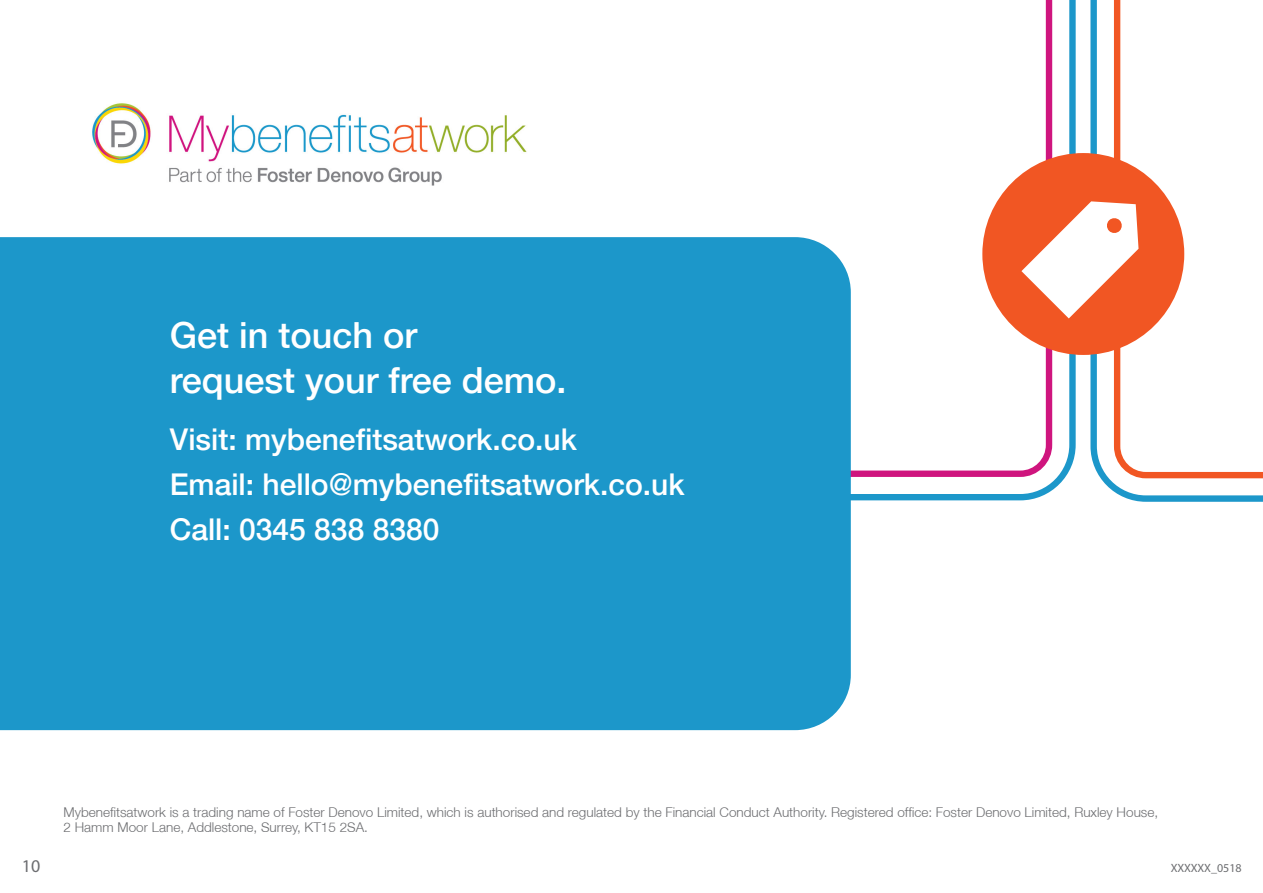
<style>
.page{position:relative;width:1263px;height:893px;background:#fff}
.page>*{position:absolute;margin:0;border:0;box-sizing:border-box;transform-origin:0 0}
.t1{font:500 36px "Helvetica Neue LT";color:#fff}
.t2{font:500 30px "Helvetica Neue LT";color:#fff}
.t3{font:18px "Myriad Pro";color:#6c6d70}
.t4{font:300 13.5px/15px "Helvetica Neue LT";color:#6c6d70}
.FD_Body_Copy{font:12px "Myriad Pro";letter-spacing:-.015em;color:#6c6d70}
</style>
<div class="page">
<svg style="left:854px;top:0;width:222px;height:501px"></svg>
<svg style="left:854px;top:0;width:201px;height:480px"></svg>
<svg style="left:1090px;top:0;width:173px;height:502px"></svg>
<svg style="left:1111px;top:0;width:152px;height:481px"></svg>
<div style="left:0;top:237px;width:854px;height:494px;background:#1c97ca"></div>
<div style="left:982px;top:153px;width:202px;height:202px;background:#f15623;border-radius:50%"></div>
<svg style="left:1021px;top:201px;width:117px;height:117px"></svg>
<img style="left:92px;top:103px;width:435px;height:83px">
<p class="t1" style="left:170px;top:314px;width:249px">Get in touch or</p>
<p class="t1" style="left:170px;top:359px;width:398px">request your free demo.</p>
<p class="t2" style="left:170px;top:421px;width:409px">Visit: mybenefitsatwork.co.uk</p>
<p class="t2" style="left:170px;top:466px;width:516px">Email: hello@mybenefitsatwork.co.uk</p>
<p class="t2" style="left:170px;top:511px;width:271px">Call: 0345 838 8380</p>
<p class="t4" style="left:64px;top:804px;width:1096px">Mybenefitsatwork is a trading name of Foster Denovo Limited, which is authorised and regulated by the Financial Conduct Authority. Registered office: Foster Denovo Limited, Ruxley House,<br>2 Hamm Moor Lane, Addlestone, Surrey, KT15 2SA.</p>
<h3 class="t3" style="left:22px;top:855px;width:20px">10</h3>
<p class="FD_Body_Copy" style="left:1171px;top:860px;width:72px">XXXXXX_0518</p>
</div>
